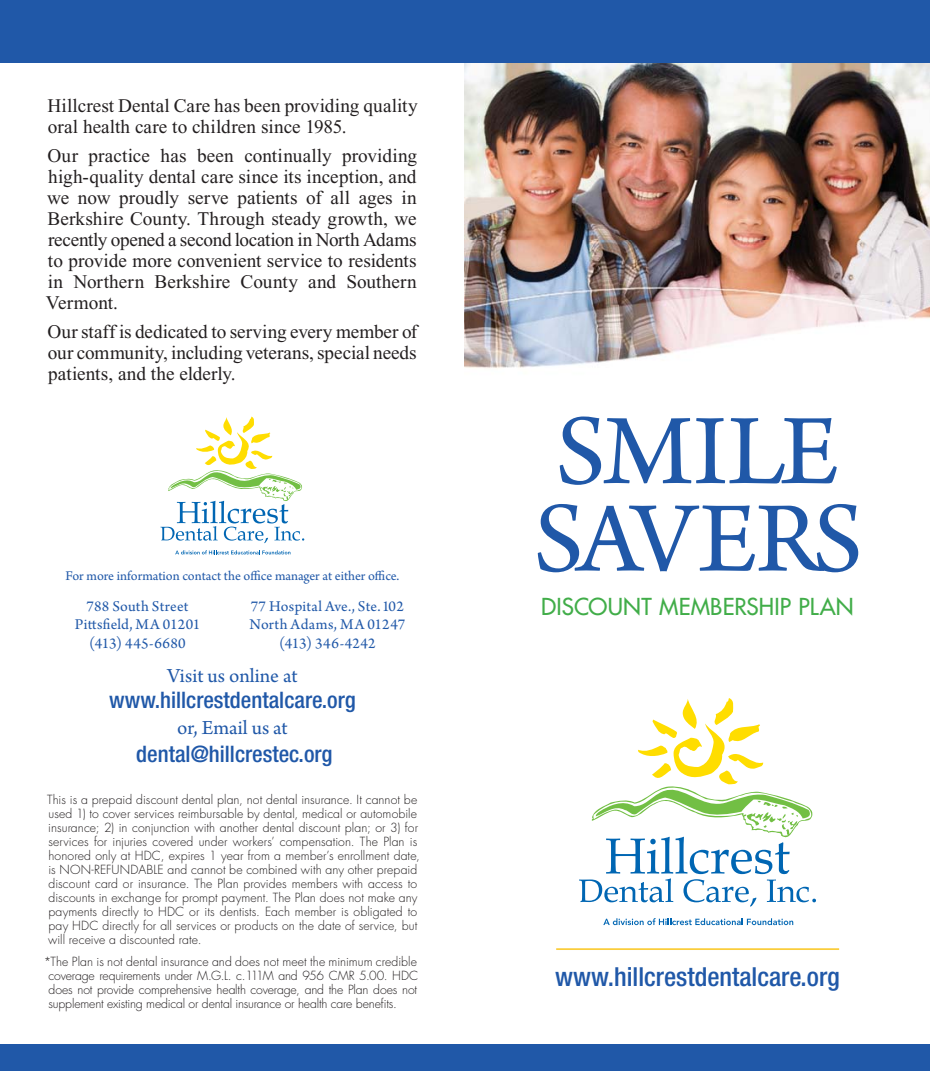
<style>
.page{position:relative;width:930px;height:1071px;background:#fff}
.page>*{position:absolute;margin:0;border:0;box-sizing:border-box;transform-origin:0 0}
.t1{font:105px/87.5px "Arno Pro";letter-spacing:-.03em;color:#2058a8}
.t2{font:500 condensed 26.25px "Helvetica Neue";color:#2058a8}
.t3{font:500 condensed 22.75px "Helvetica Neue";color:#2058a8}
.t4{font:22.75px "Futura";letter-spacing:.01em;color:#41ad49}
.t5{font:21px "Arno Pro";color:#2058a8}
.t6{font:19.25px/21px "Times New Roman";color:#231f20;text-align:justify}
.t7{font:15.75px/18.9px "Arno Pro";letter-spacing:.015em;color:#2058a8;text-align:center}
.t8{font:14px "Arno Pro";color:#2058a8}
.t9{font:300 12.25px/14px "Futura";letter-spacing:.005em;color:#231f20}
</style>
<div class="page">
<img style="left:465px;top:63px;width:464px;height:177px">
<img style="left:465px;top:240px;width:464px;height:128px">
<div style="left:0;top:1045px;width:929px;height:26px;background:#2058a8"></div>
<div style="left:0;top:0;width:929px;height:63px;background:#2058a8"></div>
<svg style="left:579px;top:698px;width:236px;height:209px"></svg>
<svg style="left:603px;top:918px;width:190px;height:7px"></svg>
<hr style="left:556px;top:948px;width:282px;height:2px;background:#facd3c">
<svg style="left:160px;top:417px;width:144px;height:126px"></svg>
<svg style="left:175px;top:550px;width:115px;height:4px"></svg>
<h3 class="t6" style="left:47px;top:97px;width:371px">Hillcrest Dental Care has been providing quality oral health care to children since 1985.</h3>
<p class="t6" style="left:46px;top:147px;width:373px">Our practice has been continually providing high-quality dental care since its inception, and we now proudly serve patients of all ages in Berkshire County. Through steady growth, we recently opened a second location in North Adams to provide more convenient service to residents in Northern Berkshire County and Southern Vermont.</p>
<h3 class="t6" style="left:47px;top:323px;width:371px">Our staff is dedicated to serving every member of our community, including veterans, special needs patients, and the elderly.</h3>
<p class="t8" style="left:65px;top:571px;width:335px">For more information contact the office manager at either office.</p>
<p class="t7" style="left:75px;top:598px;width:127px">788 South Street<br>Pittsfield, MA 01201 (413) 445-6680</p>
<p class="t7" style="left:249px;top:598px;width:157px">77 Hospital Ave., Ste.102<br>North Adams, MA 01247 (413) 346-4242</p>
<h3 class="t5" style="left:167px;top:668px;width:132px">Visit us online at</h3>
<h3 class="t3" style="left:109px;top:692px;width:248px">www.hillcrestdentalcare.org</h3>
<h3 class="t5" style="left:177px;top:720px;width:112px">or, Email us at</h3>
<h3 class="t3" style="left:136px;top:746px;width:198px">dental@hillcrestec.org</h3>
<p class="t9" style="left:47px;top:793px;width:374px">This is a prepaid discount dental plan, not dental insurance. It cannot be used 1) to cover services reimbursable by dental, medical or automobile insurance; 2) in conjunction with another dental discount plan; or 3) for services for injuries covered under workers’ compensation. The Plan is honored only at HDC, expires 1 year from a member’s enrollment date, is NON-REFUNDABLE and cannot be combined with any other prepaid discount card or insurance. The Plan provides members with access to discounts in exchange for prompt payment. The Plan does not make any payments directly to HDC or its dentists. Each member is obligated to pay HDC directly for all services or products on the date of service, but will receive a discounted rate.</p>
<p class="t9" style="left:48px;top:955px;width:371px;text-align:justify;text-indent:-5px">*The Plan is not dental insurance and does not meet the minimum credible coverage requirements under M.G.L. c.111M and 956 CMR 5.00. HDC does not provide comprehensive health coverage, and the Plan does not supplement existing medical or dental insurance or health care benefits.</p>
<h1 class="t1" style="left:533px;top:416px;width:331px">SMILE<br>SAVERS</h1>
<h3 class="t4" style="left:541px;top:595px;width:314px">DISCOUNT MEMBERSHIP PLAN</h3>
<h2 class="t2" style="left:555px;top:967px;width:286px">www.hillcrestdentalcare.org</h2>
</div>
